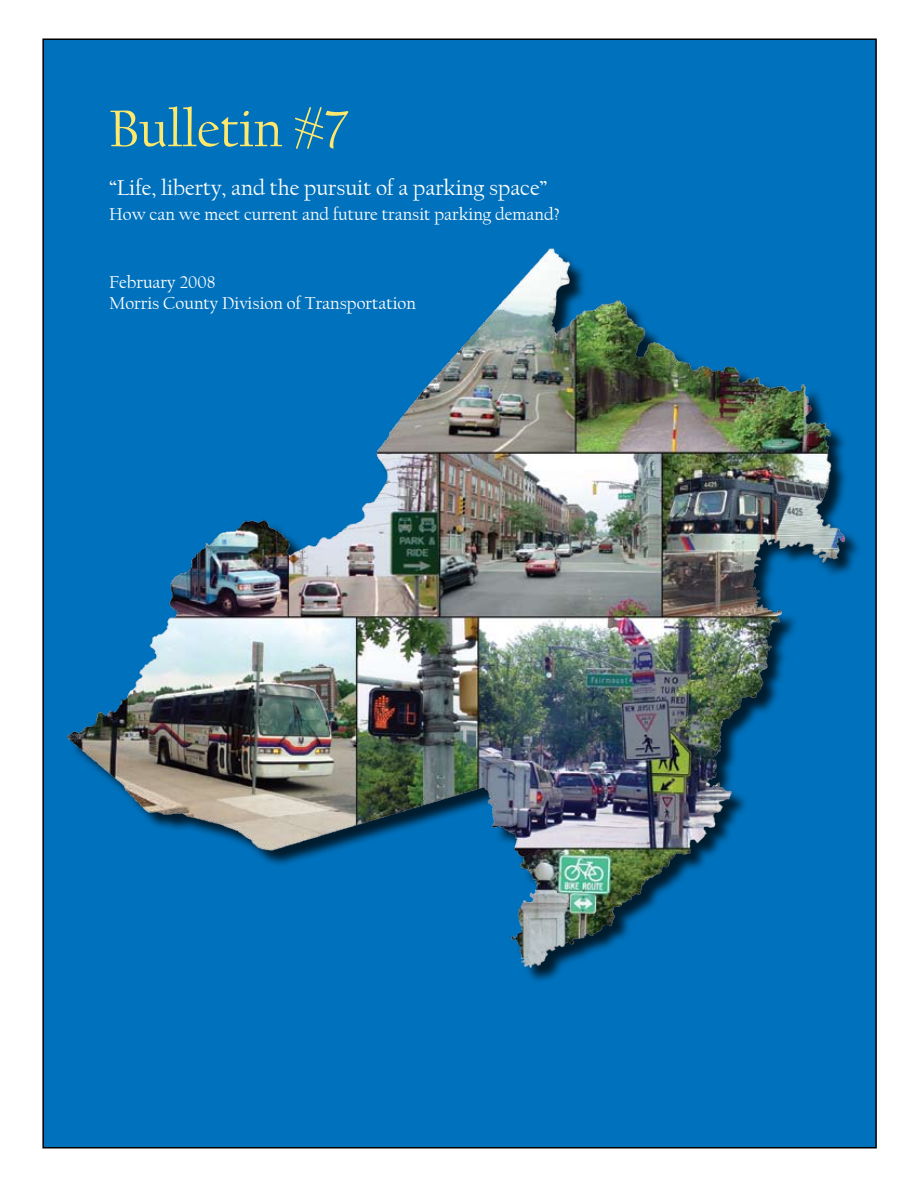
<style>
.page{position:relative;width:918px;height:1188px;background:#fff}
.page>*{position:absolute;margin:0;border:0;box-sizing:border-box;transform-origin:0 0}
.t1{font:54px "Californian FB";color:#ffe96c}
.t2{font:22.5px "Californian FB";color:#fff}
.t3{font:18px/21.6px "Californian FB";color:#fff}
</style>
<div class="page">
<div style="left:43px;top:39px;width:833px;height:1109px;background:#0071bc"></div>
<img style="left:67px;top:248px;width:781px;height:722px">
<h1 class="t1" style="left:109px;top:99px;width:241px">Bulletin #7</h1>
<p class="t2" style="left:109px;top:175px;width:440px">“Life, liberty, and the pursuit of a parking space”</p>
<p class="t3" style="left:109px;top:203px;width:452px">How can we meet current and future transit parking demand?</p>
<p class="t3" style="left:109px;top:271px;width:308px">February 2008<br>Morris County Division of Transportation</p>
</div>
